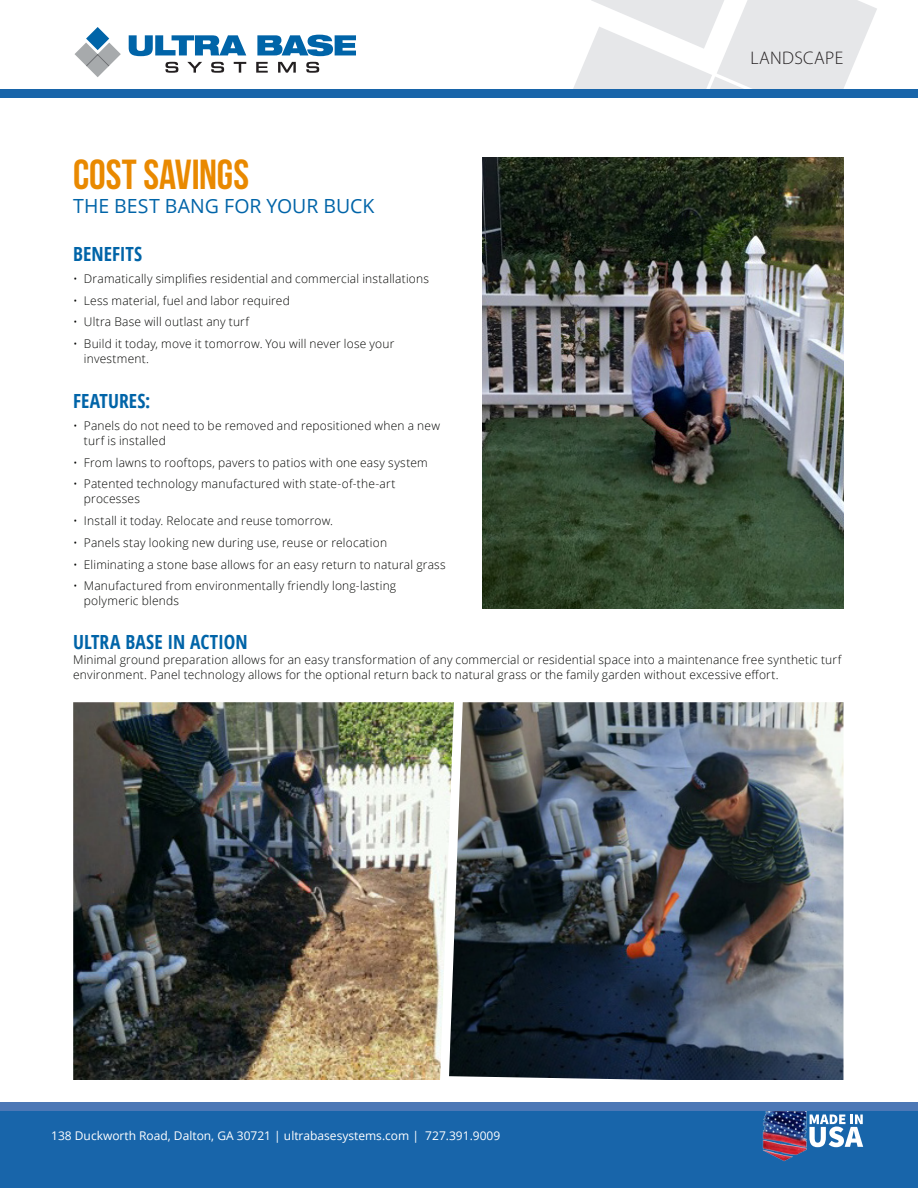
<style>
.page{position:relative;width:918px;height:1188px;background:#fff}
.page>*{position:absolute;margin:0;border:0;box-sizing:border-box;transform-origin:0 0}
.t1{font:700 42px "Bebas Neue";color:#e98900}
.t2{font:700 19.5px "Open Sans Condensed";letter-spacing:.005em;color:#0064a8}
.t3{font:19.5px "Open Sans";color:#0064a8}
.t4{font:300 18.3px "Myriad Pro";letter-spacing:.02em;color:#231f20}
.t5{font:300 12px/15px "Open Sans";letter-spacing:.015em;color:#040503}
.t6{font:12px "Open Sans";color:#fff}
</style>
<div class="page">
<svg style="left:573px;top:0;width:304px;height:89px"></svg>
<div style="left:0;top:89px;width:918px;height:9px;background:#1865aa"></div>
<div style="left:0;top:1111px;width:918px;height:77px;background:#1865aa"></div>
<img style="left:762px;top:1111px;width:45px;height:51px">
<svg style="left:809px;top:1115px;width:54px;height:32px"></svg>
<div style="left:0;top:1102px;width:918px;height:9px;background:#4c78b6"></div>
<svg style="left:75px;top:27px;width:46px;height:50px"></svg>
<svg style="left:129px;top:35px;width:117px;height:21px"></svg>
<svg style="left:257px;top:35px;width:99px;height:21px"></svg>
<svg style="left:165px;top:62px;width:13px;height:11px"></svg>
<svg style="left:187px;top:62px;width:15px;height:11px"></svg>
<svg style="left:211px;top:62px;width:13px;height:11px"></svg>
<svg style="left:234px;top:62px;width:12px;height:11px"></svg>
<svg style="left:256px;top:62px;width:12px;height:11px"></svg>
<svg style="left:278px;top:62px;width:18px;height:11px"></svg>
<svg style="left:306px;top:62px;width:13px;height:11px"></svg>
<img style="left:482px;top:158px;width:361px;height:450px">
<img style="left:73px;top:702px;width:376px;height:378px">
<img style="left:449px;top:702px;width:394px;height:378px">
<p class="t1" style="left:73px;top:151px;width:177px">COST SAVINGS</p>
<p class="t3" style="left:73px;top:192px;width:303px">THE BEST BANG FOR YOUR BUCK</p>
<p class="t2" style="left:73px;top:240px;width:70px">BENEFITS</p>
<p class="t5" style="left:73px;top:271px;width:357px">• Dramatically simplifies residential and commercial installations</p>
<p class="t5" style="left:73px;top:292px;width:218px">• Less material, fuel and labor required</p>
<p class="t5" style="left:73px;top:314px;width:178px">• Ultra Base will outlast any turf</p>
<p class="t5" style="left:84px;top:336px;width:312px;text-indent:-11px">• Build it today, move it tomorrow. You will never lose your investment.</p>
<p class="t2" style="left:73px;top:387px;width:79px">FEATURES:</p>
<p class="t5" style="left:84px;top:418px;width:358px;text-indent:-11px">• Panels do not need to be removed and repositioned when a new turf is installed</p>
<p class="t5" style="left:73px;top:454px;width:356px">• From lawns to rooftops, pavers to patios with one easy system</p>
<p class="t5" style="left:84px;top:476px;width:313px;text-indent:-11px">• Patented technology manufactured with state-of-the-art processes</p>
<p class="t5" style="left:73px;top:513px;width:261px">• Install it today. Relocate and reuse tomorrow.</p>
<p class="t5" style="left:73px;top:535px;width:315px">• Panels stay looking new during use, reuse or relocation</p>
<p class="t5" style="left:73px;top:556px;width:374px">• Eliminating a stone base allows for an easy return to natural grass</p>
<p class="t5" style="left:84px;top:578px;width:314px;text-indent:-11px">• Manufactured from environmentally friendly long-lasting polymeric blends</p>
<h3 class="t4" style="left:751px;top:47px;width:94px">LANDSCAPE</h3>
<p class="t2" style="left:73px;top:629px;width:176px">ULTRA BASE IN ACTION</p>
<p class="t5" style="left:73px;top:652px;width:770px">Minimal ground preparation allows for an easy transformation of any commercial or residential space into a maintenance free synthetic turf environment. Panel technology allows for the optional return back to natural grass or the family garden without excessive effort.</p>
<p class="t6" style="left:51px;top:1127px;width:451px">138 Duckworth Road, Dalton, GA 30721 | ultrabasesystems.com | 727.391.9009</p>
</div>
